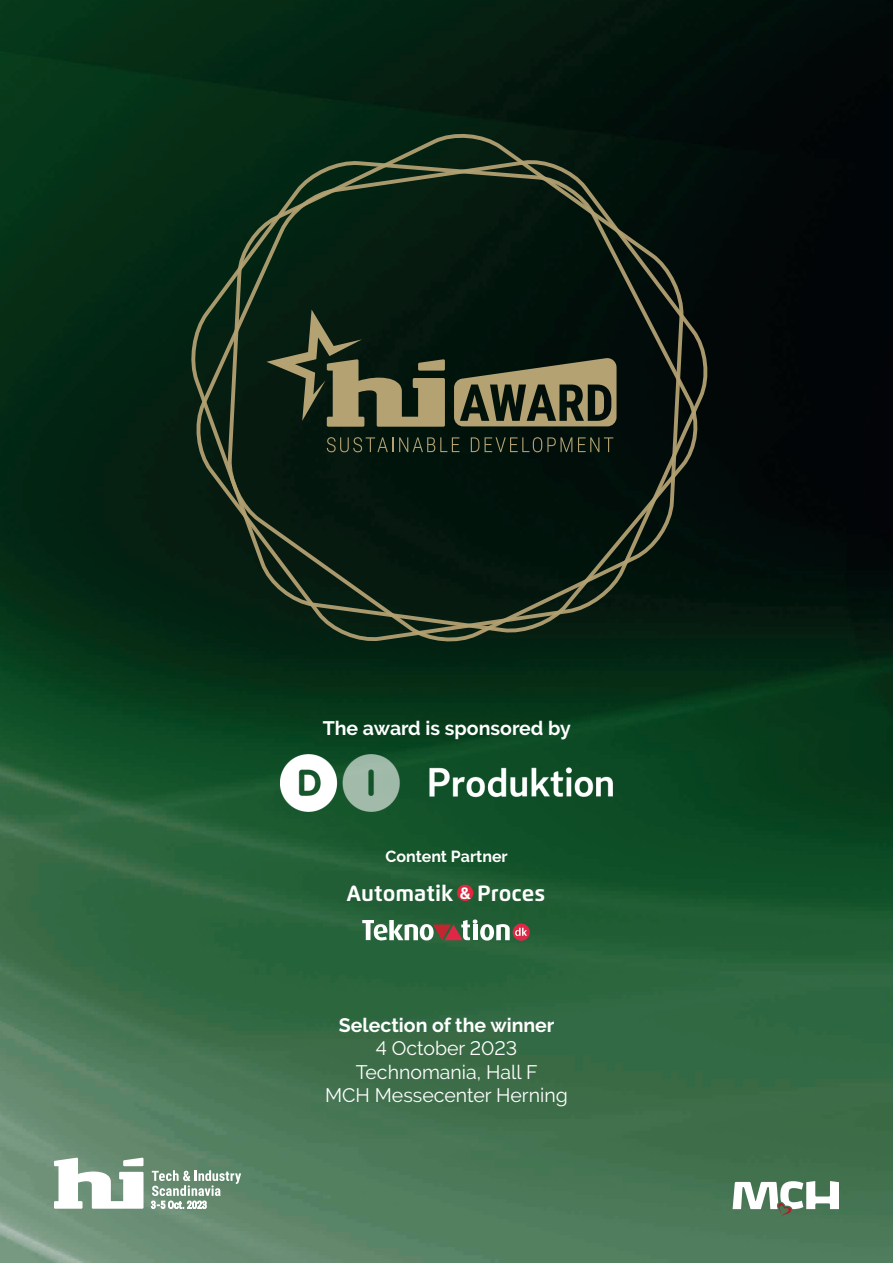
<style>
.page{position:relative;width:893px;height:1263px;background:#fff}
.page>*{position:absolute;margin:0;border:0;box-sizing:border-box;transform-origin:0 0}
.t1{font:700 22.05px "Flexo";color:#fff}
.t2{font:19.5px/23.4px "Raleway";color:#fff;text-align:center}
.t3{font:700 19.5px "Raleway";color:#fff}
.t4{font:700 16.05px "Raleway";color:#fff}
.s1{font-size:16.5px}
</style>
<div class="page">
<img style="left:0;top:0;width:893px;height:1263px">
<svg style="left:733px;top:1181px;width:106px;height:36px"></svg>
<svg style="left:189px;top:160px;width:520px;height:482px;background:#0e2215"></svg>
<svg style="left:225px;top:132px;width:462px;height:514px;background:#0f2115"></svg>
<svg style="left:266px;top:309px;width:179px;height:118px;background:#3c432e"></svg>
<svg style="left:327px;top:437px;width:66px;height:15px"></svg>
<svg style="left:399px;top:437px;width:60px;height:15px"></svg>
<svg style="left:471px;top:437px;width:8px;height:15px"></svg>
<svg style="left:485px;top:437px;width:87px;height:15px"></svg>
<svg style="left:578px;top:437px;width:35px;height:15px"></svg>
<svg style="left:454px;top:358px;width:162px;height:68px;background:#656245"></svg>
<img style="left:281px;top:754px;width:331px;height:57px">
<svg style="left:54px;top:1158px;width:90px;height:51px"></svg>
<svg style="left:151px;top:1170px;width:90px;height:39px"></svg>
<div style="left:457px;top:885px;width:16px;height:16px;background:#e0283e;border-radius:50%"></div>
<svg style="left:513px;top:923px;width:17px;height:18px"></svg>
<svg style="left:362px;top:919px;width:165px;height:22px"></svg>
<p class="t3" style="left:323px;top:717px;width:249px">The award is sponsored by</p>
<p class="t4" style="left:386px;top:847px;width:124px">Content Partner</p>
<p class="t1" style="left:346px;top:880px;width:200px">Automatik <span class="s1">&amp;</span> Proces</p>
<p class="t3" style="left:339px;top:1014px;width:217px">Selection of the winner</p>
<p class="t2" style="left:325px;top:1037px;width:244px">4 October 2023<br>Technomania, Hall F<br>MCH Messecenter Herning</p>
</div>
